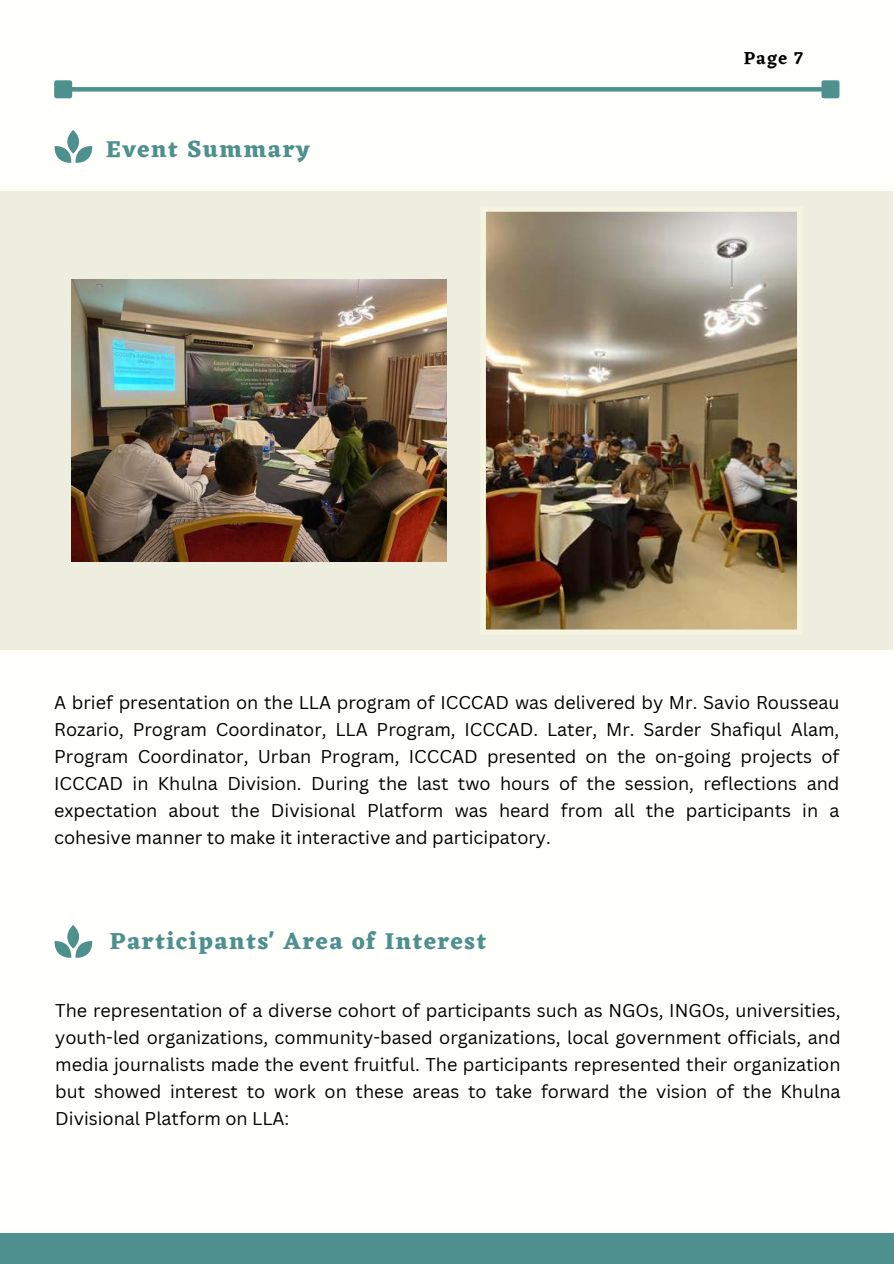
<style>
.page{position:relative;width:894px;height:1264px;background:#fff}
.page>*{position:absolute;margin:0;border:0;box-sizing:border-box;transform-origin:0 0}
.t1{font:700 24px "Eczar";letter-spacing:.06em;color:#4d908e}
.t2{font:18px/27px "Canva Sans";color:#000;text-align:justify}
.t3{font:600 18px "Eczar";color:#000}
</style>
<div class="page">
<div style="left:0;top:0;width:893px;height:1263px;background:#fffffb"></div>
<div style="left:0;top:1232px;width:893px;height:31px;background:#4d908e"></div>
<div style="left:71px;top:87px;width:751px;height:5px;background:#4d908e"></div>
<div style="left:56px;top:83px;width:14px;height:13px;background:#4d908e"></div>
<div style="left:54px;top:80px;width:18px;height:18px;border:4px solid #4d908e"></div>
<div style="left:823px;top:83px;width:14px;height:13px;background:#4d908e"></div>
<div style="left:821px;top:80px;width:18px;height:18px;border:4px solid #4d908e"></div>
<div style="left:0;top:191px;width:892px;height:459px;background:#eeeee0"></div>
<img style="left:486px;top:211px;width:311px;height:419px">
<svg style="left:54px;top:130px;width:38px;height:32px"></svg>
<svg style="left:54px;top:925px;width:38px;height:32px"></svg>
<img style="left:71px;top:280px;width:375px;height:281px">
<h1 class="t1" style="left:106px;top:135px;width:205px">Event Summary</h1>
<p class="t3" style="left:743px;top:47px;width:61px">Page 7</p>
<p class="t2" style="left:54px;top:688px;width:786px">A brief presentation on the LLA program of ICCCAD was delivered by Mr. Savio Rousseau Rozario, Program Coordinator, LLA Program, ICCCAD. Later, Mr. Sarder Shafiqul Alam, Program Coordinator, Urban Program, ICCCAD presented on the on-going projects of ICCCAD in Khulna Division. During the last two hours of the session, reflections and expectation about the Divisional Platform was heard from all the participants in a cohesive manner to make it interactive and participatory.</p>
<h1 class="t1" style="left:110px;top:926px;width:378px">Participants' Area of Interest</h1>
<p class="t2" style="left:55px;top:996px;width:786px">The representation of a diverse cohort of participants such as NGOs, INGOs, universities, youth-led organizations, community-based organizations, local government officials, and media journalists made the event fruitful. The participants represented their organization but showed interest to work on these areas to take forward the vision of the Khulna Divisional Platform on LLA:</p>
</div>
